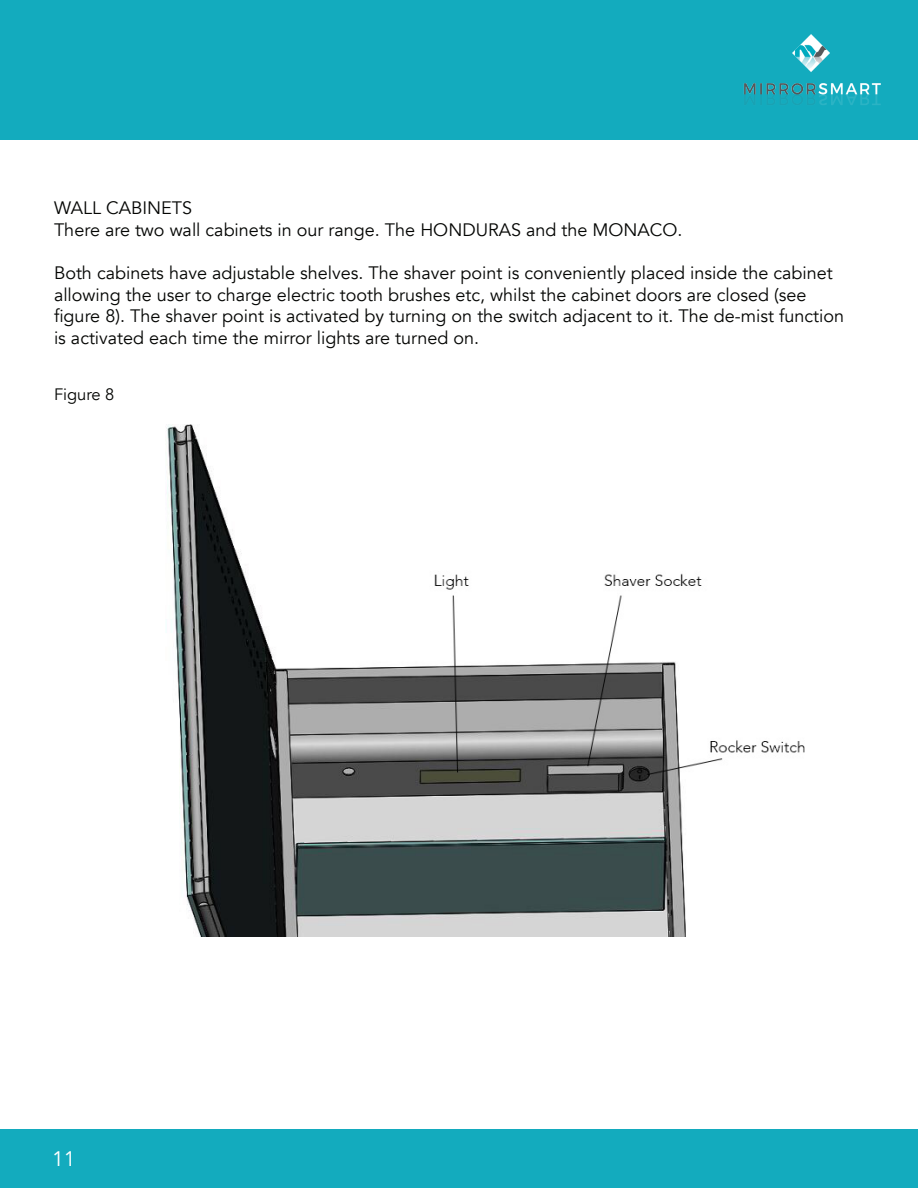
<style>
.page{position:relative;width:918px;height:1188px;background:#fff}
.page>*{position:absolute;margin:0;border:0;box-sizing:border-box;transform-origin:0 0}
.t1{font:21px "Avenir";color:#fff}
.t2{font:18px/21.6px "Avenir";color:#040503}
.t3{font:16.5px "Avenir";color:#040503}
</style>
<div class="page">
<div style="left:0;top:1130px;width:918px;height:58px;background:#13abbe"></div>
<hr style="left:917px;top:0;width:1px;height:1188px;background:#13abbe">
<div style="left:0;top:0;width:918px;height:140px;background:#13abbe"></div>
<img style="left:743px;top:34px;width:138px;height:71px">
<img style="left:167px;top:425px;width:638px;height:511px">
<p class="t2" style="left:54px;top:198px;width:630px">WALL CABINETS<br>There are two wall cabinets in our range. The HONDURAS and the MONACO.</p>
<p class="t2" style="left:54px;top:262px;width:792px">Both cabinets have adjustable shelves. The shaver point is conveniently placed inside the cabinet allowing the user to charge electric tooth brushes etc, whilst the cabinet doors are closed (see figure 8). The shaver point is activated by turning on the switch adjacent to it. The de-mist function is activated each time the mirror lights are turned on.</p>
<p class="t3" style="left:54px;top:383px;width:62px">Figure 8</p>
<p class="t1" style="left:52px;top:1145px;width:25px">11</p>
</div>
